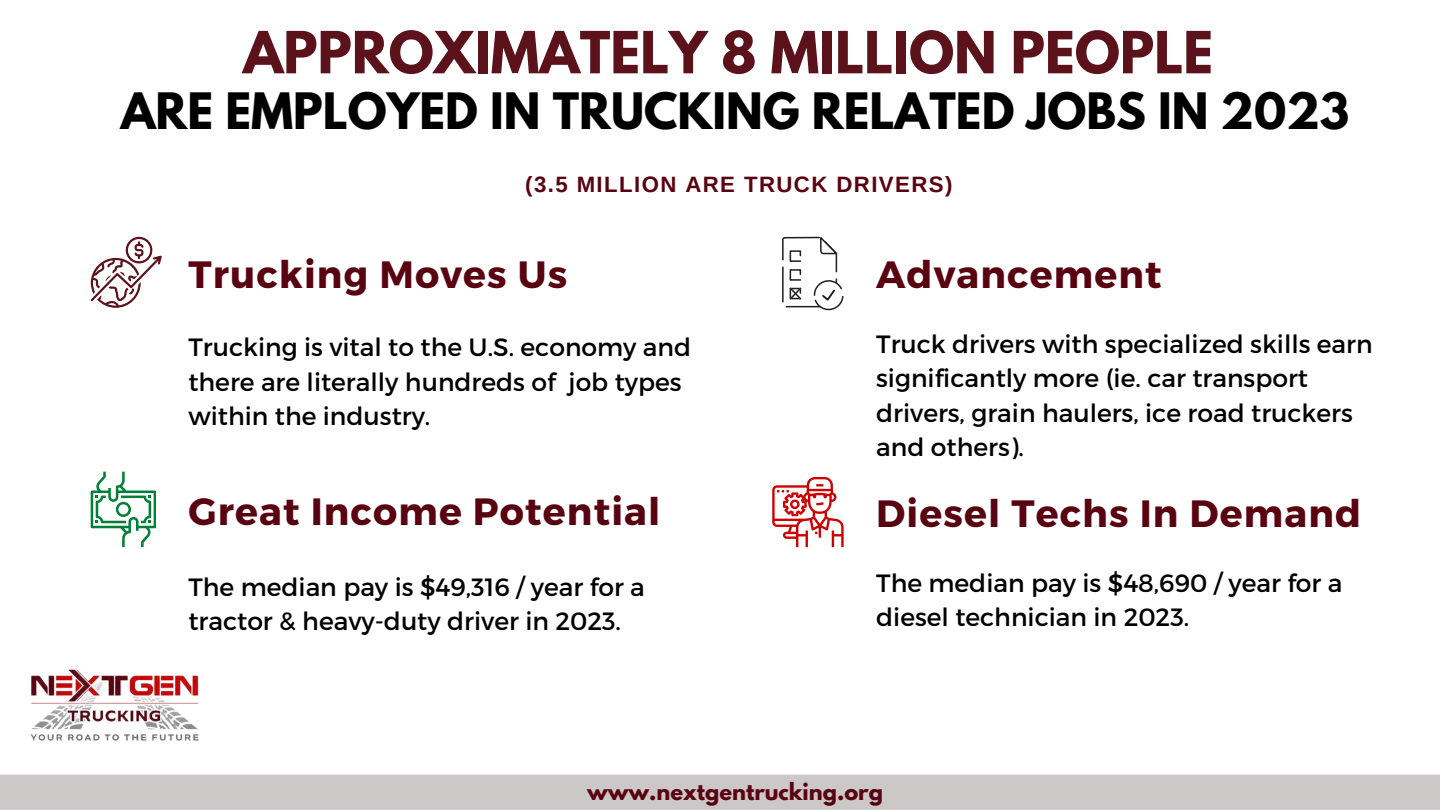
<style>
.page{position:relative;width:1440px;height:810px;background:#fff}
.page>*{position:absolute;margin:0;border:0;box-sizing:border-box;transform-origin:0 0}
.t1{font:700 51.5px "League Spartan";color:#5c121b}
.t2{font:700 44.4px "League Spartan";color:#000}
.t3{font:700 38px "Montserrat";letter-spacing:.03em;color:#590311}
.t4{font:25px/34.5px "Montserrat";color:#000}
.t5{font:700 22.2px "Arimo";letter-spacing:.065em;color:#590311}
.t6{font:700 21px "League Spartan";color:#590311}
</style>
<div class="page">
<div style="left:0;top:775px;width:1440px;height:35px;background:#cdc8c8"></div>
<svg style="left:91px;top:237px;width:71px;height:71px"></svg>
<svg style="left:91px;top:472px;width:65px;height:75px"></svg>
<svg style="left:782px;top:237px;width:62px;height:73px"></svg>
<svg style="left:772px;top:477px;width:71px;height:70px"></svg>
<img style="left:30px;top:669px;width:169px;height:72px">
<h1 class="t1" style="left:243px;top:12px;width:972px">APPROXIMATELY 8 MILLION PEOPLE</h1>
<h2 class="t2" style="left:121px;top:76px;width:1230px">ARE EMPLOYED IN TRUCKING RELATED JOBS IN 2023</h2>
<p class="t5" style="left:525px;top:169px;width:429px">(3.5 MILLION ARE TRUCK DRIVERS)</p>
<h3 class="t3" style="left:188px;top:251px;width:380px">Trucking Moves Us</h3>
<h3 class="t3" style="left:876px;top:251px;width:287px">Advancement</h3>
<p class="t4" style="left:188px;top:330px;width:504px">Trucking is vital to the U.S. economy and there are literally hundreds of job types within the industry.</p>
<p class="t4" style="left:876px;top:327px;width:498px">Truck drivers with specialized skills earn significantly more (ie. car transport drivers, grain haulers, ice road truckers and others).</p>
<h3 class="t3" style="left:188px;top:488px;width:474px">Great Income Potential</h3>
<h3 class="t3" style="left:876px;top:489px;width:486px">Diesel Techs In Demand</h3>
<p class="t4" style="left:188px;top:570px;width:458px">The median pay is $49,316 / year for a tractor &amp; heavy-duty driver in 2023.</p>
<p class="t4" style="left:876px;top:566px;width:468px">The median pay is $48,690 / year for a diesel technician in 2023.</p>
<p class="t6" style="left:587px;top:775px;width:297px">www.nextgentrucking.org</p>
</div>
